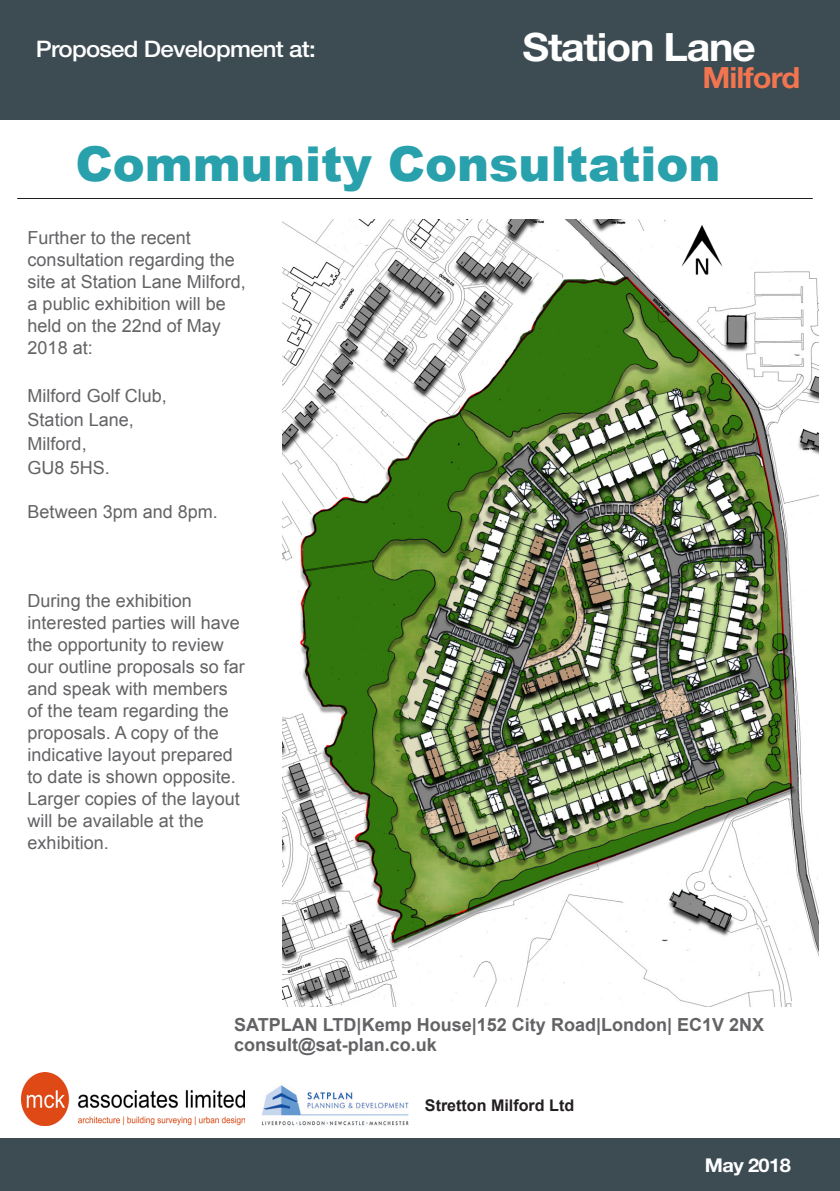
<style>
.page{position:relative;width:840px;height:1191px;background:#fff}
.page>*{position:absolute;margin:0;border:0;box-sizing:border-box;transform-origin:0 0}
.Chapter{font:900 48px "Arial";color:#29a1ac}
.t1{font:700 39px "Helvetica Neue LT Std";letter-spacing:-.03em;color:#fff;scale:1.05 1}
.t2{font:700 29.2px "Helvetica Neue LT Std";letter-spacing:-.03em;color:#f3754f;scale:1.05 1}
.t3{font:500 22.8px "Helvetica Neue LT Std";letter-spacing:-.03em;color:#fff;scale:1.05 1}
.t4{font:700 19px "Helvetica Neue LT Std";letter-spacing:-.03em;color:#fff;scale:1.05 1}
.Body_text{font:18px/22px "Arial";color:#636366}
.Body_text-2{font:700 18px/20px "Arial";color:#636366}
.Body_text-3{font:700 16px "Arial";color:#231f20}
</style>
<div class="page">
<div style="left:0;top:0;width:839px;height:119px;background:#3d4c53"></div>
<div style="left:0;top:1138px;width:839px;height:53px;background:#3d4c53"></div>
<img style="left:262px;top:1085px;width:147px;height:41px">
<img style="left:21px;top:1072px;width:223px;height:53px">
<hr style="left:17px;top:198px;width:795px;height:1px;background:#231f20">
<img style="left:282px;top:220px;width:535px;height:786px">
<img style="left:679px;top:220px;width:43px;height:59px">
<p class="t3" style="left:36px;top:35px;width:268px">Proposed Development at:</p>
<p class="t1" style="left:522px;top:23px;width:224px">Station Lane</p>
<p class="t2" style="left:702px;top:59px;width:95px">Milford</p>
<p class="Chapter" style="left:75px;top:129px;width:646px">Community Consultation</p>
<p class="Body_text" style="left:28px;top:227px;width:220px">Further to the recent consultation regarding the site at Station Lane Milford, a public exhibition will be held on the 22nd of May<br>2018 at:</p>
<p class="Body_text" style="left:28px;top:385px;width:141px">Milford Golf Club,</p>
<p class="Body_text" style="left:28px;top:409px;width:108px">Station Lane,</p>
<p class="Body_text" style="left:28px;top:433px;width:61px">Milford,</p>
<p class="Body_text" style="left:28px;top:457px;width:84px">GU8 5HS.</p>
<p class="Body_text" style="left:28px;top:501px;width:192px">Between 3pm and 8pm.</p>
<p class="Body_text" style="left:28px;top:589px;width:219px">During the exhibition interested parties will have the opportunity to review our outline proposals so far and speak with members of the team regarding the proposals. A copy of the indicative layout prepared to date is shown opposite.<br>Larger copies of the layout will be available at the exhibition.</p>
<p class="Body_text-2" style="left:234px;top:1015px;width:531px">SATPLAN LTD|Kemp House|152 City Road|London| EC1V 2NX consult@sat-plan.co.uk</p>
<p class="Body_text-3" style="left:424px;top:1094px;width:151px">Stretton Milford Ltd</p>
<p class="t4" style="left:704px;top:1153px;width:83px">May 2018</p>
</div>
